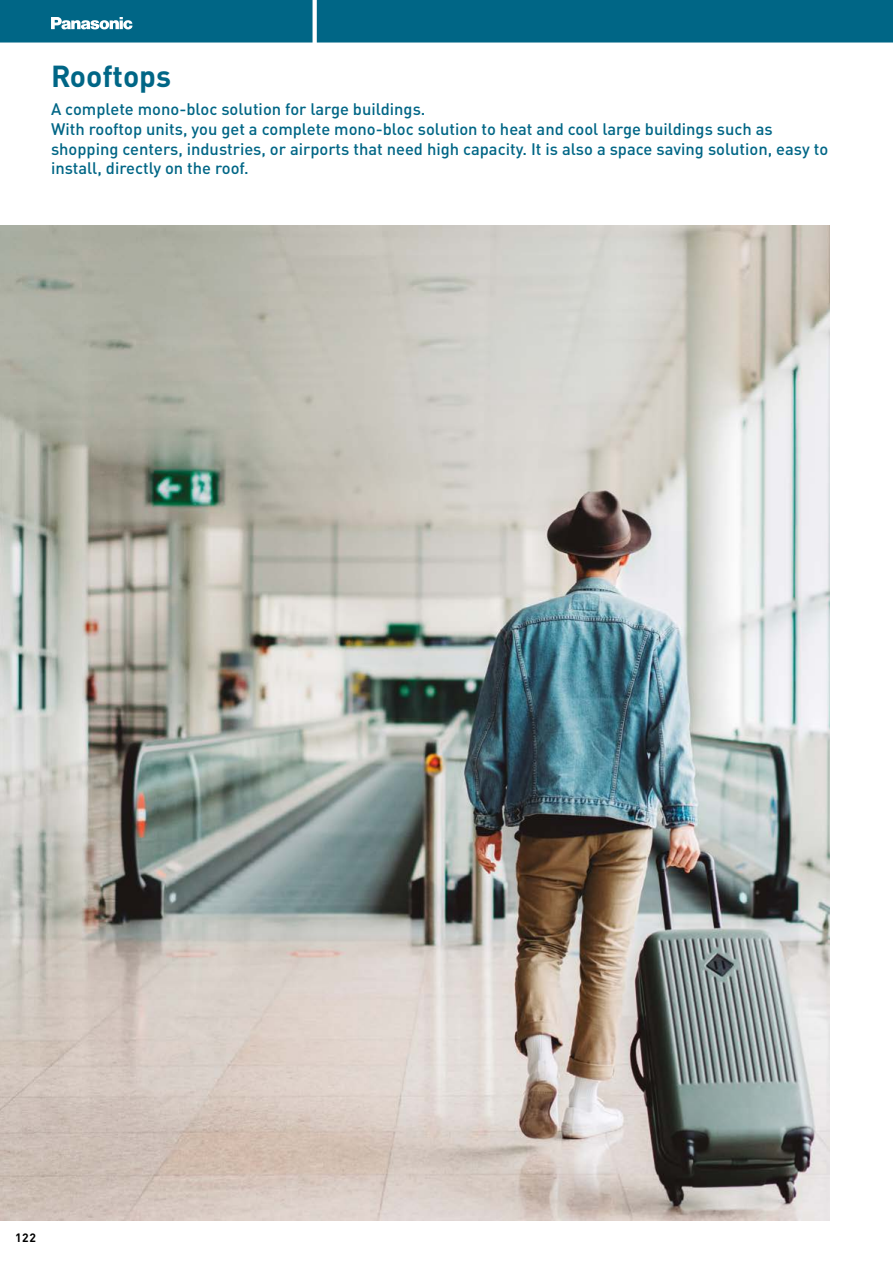
<style>
.page{position:relative;width:893px;height:1263px;background:#fff}
.page>*{position:absolute;margin:0;border:0;box-sizing:border-box;transform-origin:0 0}
.t1{font:700 30px "DIN Pro";color:#006686}
.t2{font:500 16.5px/19.8px "DIN Pro";color:#006686}
.t3{font:700 12px "DIN Pro";color:#000}
</style>
<div class="page">
<img style="left:0;top:225px;width:829px;height:995px">
<div style="left:0;top:0;width:893px;height:43px;background:#006686"></div>
<h1 class="t1" style="left:51px;top:52px;width:122px">Rooftops</h1>
<p class="t2" style="left:51px;top:98px;width:779px">A complete mono‑bloc solution for large buildings.<br>With rooftop units, you get a complete mono‑bloc solution to heat and cool large buildings such as shopping centers, industries, or airports that need high capacity. It is also a space saving solution, easy to install, directly on the roof.</p>
<p class="t3" style="left:15px;top:1229px;width:22px">122</p>
</div>
